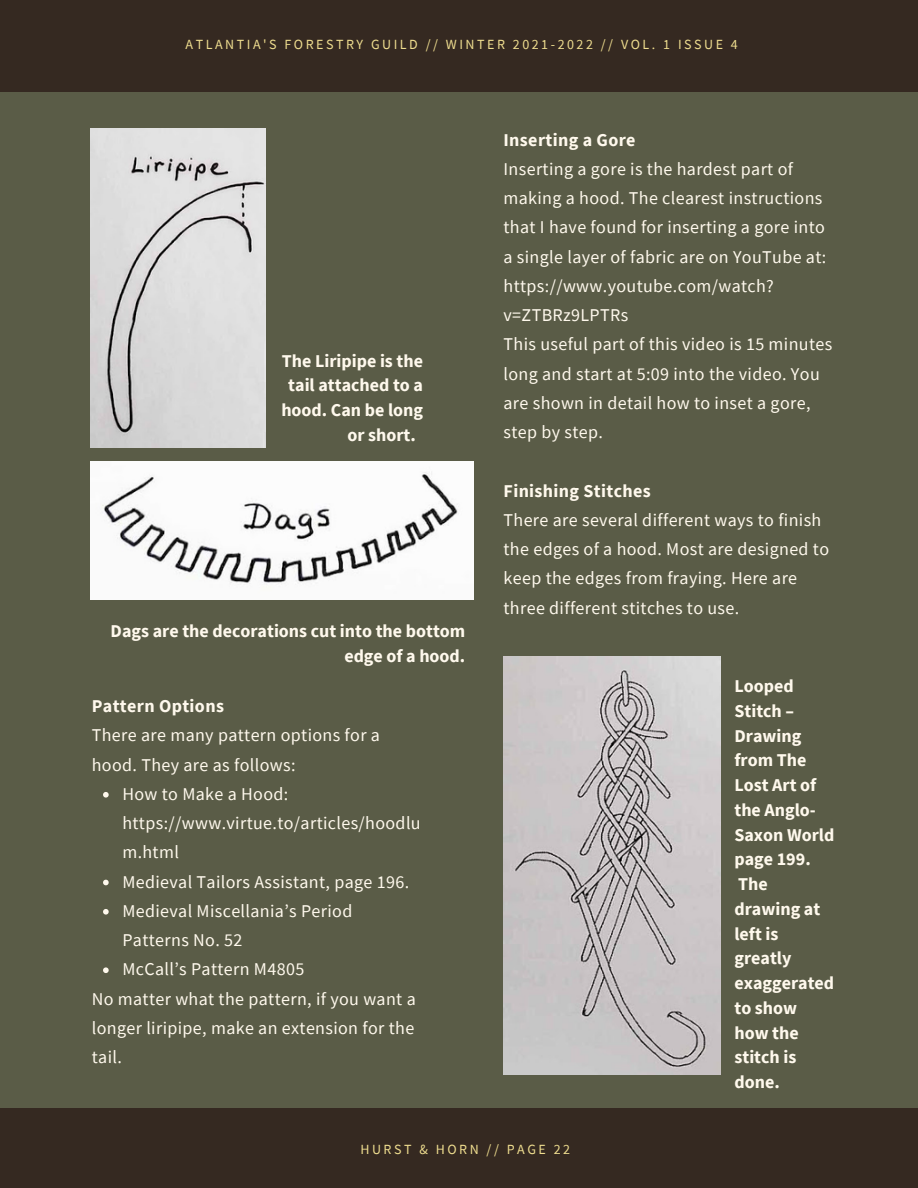
<style>
.page{position:relative;width:918px;height:1188px;background:#352921}
.page>*{position:absolute;margin:0;border:0;box-sizing:border-box;transform-origin:0 0}
.t1{font:18px/29.2px "Source Sans Pro";letter-spacing:.02em;color:#fff9ed}
.t2{font:700 18px/24.8px "Source Sans Pro";color:#fff9ed;text-align:right}
.t3{font:700 18px "Source Sans Pro";letter-spacing:.02em;color:#fff9ed}
.t4{font:13.95px "Source Sans Pro";letter-spacing:.18em;color:#efdd8f}
</style>
<div class="page">
<div style="left:0;top:92px;width:918px;height:1016px;background:#5a5c47"></div>
<img style="left:90px;top:129px;width:176px;height:318px">
<img style="left:90px;top:461px;width:384px;height:139px">
<img style="left:504px;top:657px;width:217px;height:417px">
<svg style="left:103px;top:792px;width:6px;height:6px"></svg>
<svg style="left:103px;top:880px;width:6px;height:5px"></svg>
<svg style="left:103px;top:909px;width:6px;height:6px"></svg>
<svg style="left:103px;top:967px;width:6px;height:6px"></svg>
<p class="t4" style="left:186px;top:35px;width:554px">ATLANTIA'S FORESTRY GUILD // WINTER 2021-2022 // VOL. 1 ISSUE 4</p>
<p class="t2" style="left:282px;top:348px;width:143px">The Liripipe is the</p>
<p class="t2" style="left:288px;top:373px;width:136px">tail attached to a</p>
<p class="t2" style="left:281px;top:397px;width:143px">hood. Can be long</p>
<p class="t2" style="left:347px;top:422px;width:70px">or short.</p>
<p class="t2" style="left:111px;top:618px;width:356px">Dags are the decorations cut into the bottom edge of a hood.</p>
<p class="t3" style="left:92px;top:694px;width:134px">Pattern Options</p>
<p class="t1" style="left:92px;top:720px;width:290px">There are many pattern options for a hood. They are as follows:</p>
<p class="t1" style="left:122px;top:779px;width:300px">How to Make a Hood: https://www.virtue.to/articles/hoodlu m.html<br>Medieval Tailors Assistant, page 196.<br>Medieval Miscellania’s Period<br>Patterns No. 52<br>McCall’s Pattern M4805</p>
<p class="t1" style="left:92px;top:984px;width:325px;text-align:justify">No matter what the pattern, if you want a longer liripipe, make an extension for the tail.</p>
<p class="t3" style="left:504px;top:128px;width:133px">Inserting a Gore</p>
<p class="t1" style="left:504px;top:154px;width:330px">Inserting a gore is the hardest part of making a hood. The clearest instructions that I have found for inserting a gore into a single layer of fabric are on YouTube at: https://www.youtube.com/watch? v=ZTBRz9LPTRs<br>This useful part of this video is 15 minutes long and start at 5:09 into the video. You are shown in detail how to inset a gore, step by step.</p>
<p class="t3" style="left:504px;top:479px;width:149px">Finishing Stitches</p>
<p class="t1" style="left:504px;top:505px;width:327px">There are several different ways to finish the edges of a hood. Most are designed to keep the edges from fraying. Here are three different stitches to use.</p>
<p class="t2" style="left:734px;top:673px;width:101px;text-align:left">Looped<br>Stitch –<br>Drawing from The<br>Lost Art of the Anglo-<br>Saxon World page 199.<br>The drawing at left is greatly exaggerated to show how the stitch is done.</p>
<p class="t4" style="left:360px;top:1140px;width:211px">HURST &amp; HORN // PAGE 22</p>
</div>
